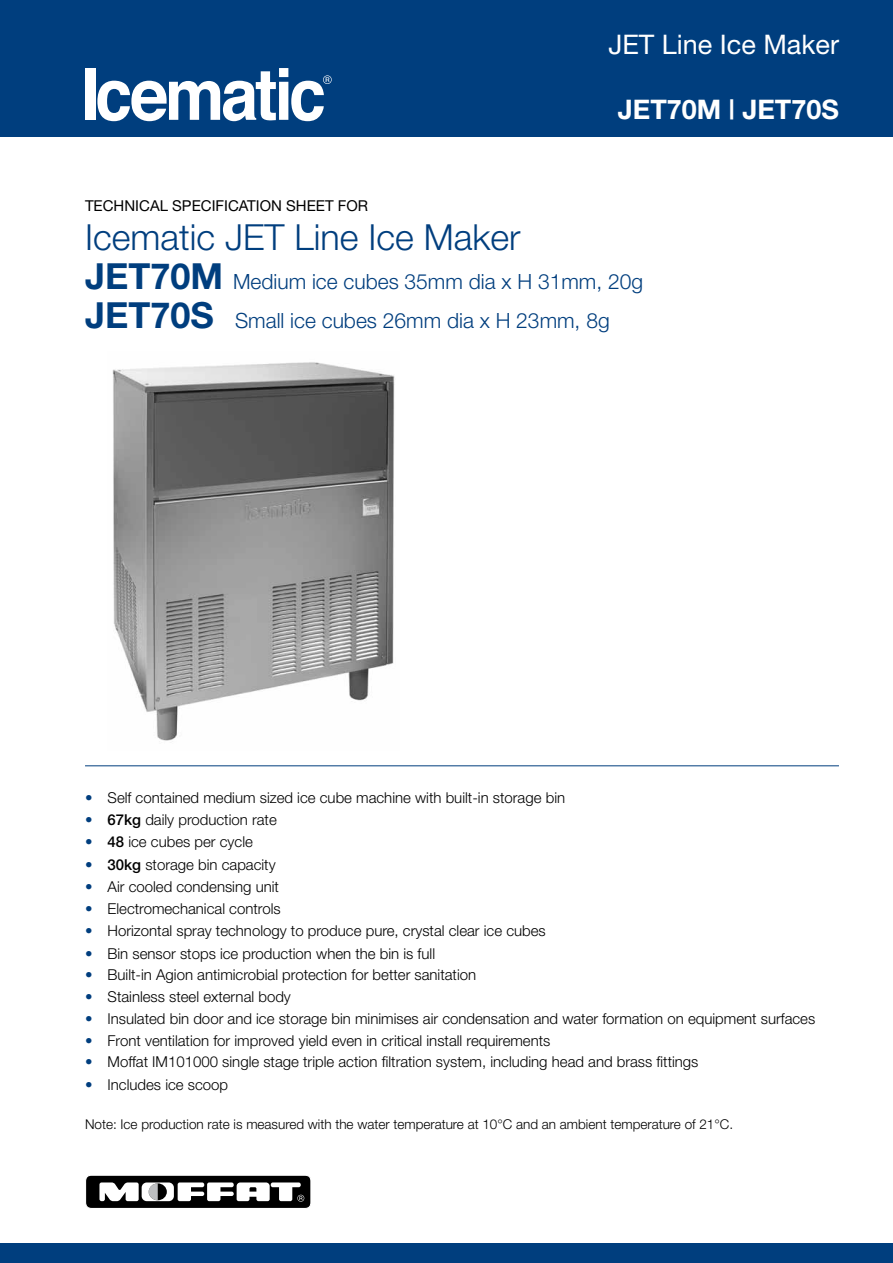
<style>
.page{position:relative;width:893px;height:1263px;background:#fff}
.page>*{position:absolute;margin:0;border:0;box-sizing:border-box;transform-origin:0 0}
.t1{font:300 36px "Helvetica Neue";color:#003e7e}
.t2{font:27px "Helvetica Neue";color:#fff}
.t3{font:700 27px "Helvetica Neue";color:#fff}
.t4{font:300 21px/39px "Helvetica Neue";color:#003e7e}
.t5{font:300 15px "Helvetica Neue";color:#000}
.t6{font:15px "Helvetica Neue";color:#000}
.t7{font:300 13.5px "Helvetica Neue";color:#000}
.s1{font-weight:700;font-size:36px}
.s2{color:#003e7e}
.s3{font-weight:500}
</style>
<div class="page">
<div style="left:0;top:1243px;width:893px;height:20px;background:#003e7e"></div>
<svg style="left:85px;top:1175px;width:226px;height:34px"></svg>
<hr style="left:85px;top:765px;width:754px;height:1px;background:#003e7e">
<div style="left:0;top:0;width:893px;height:136px;background:#003e7e"></div>
<div style="left:85px;top:68px;width:10px;height:52px;background:#fff"></div>
<svg style="left:97px;top:68px;width:235px;height:53px"></svg>
<img style="left:112px;top:362px;width:283px;height:379px">
<h2 class="t2" style="left:608px;top:28px;width:232px">JET Line Ice Maker</h2>
<h2 class="t3" style="left:618px;top:93px;width:223px">JET70M | JET70S</h2>
<p class="t6" style="left:85px;top:197px;width:285px">TECHNICAL SPECIFICATION SHEET FOR</p>
<h1 class="t1" style="left:85px;top:216px;width:437px">Icematic JET Line Ice Maker</h1>
<h3 class="t4" style="left:85px;top:262px;width:560px"><span class="s1">JET70M</span> Medium ice cubes 35mm dia x H 31mm, 20g<br><span class="s1">JET70S</span> Small ice cubes 26mm dia x H 23mm, 8g</h3>
<p class="t5" style="left:85px;top:788px;width:482px"><span class="s2">•</span> Self contained medium sized ice cube machine with built-in storage bin</p>
<p class="t5" style="left:85px;top:810px;width:193px"><span class="s2">•</span> <span class="s3">67kg</span> daily production rate</p>
<p class="t5" style="left:85px;top:833px;width:169px"><span class="s2">•</span> <span class="s3">48</span> ice cubes per cycle</p>
<p class="t5" style="left:85px;top:855px;width:192px"><span class="s2">•</span> <span class="s3">30kg</span> storage bin capacity</p>
<p class="t5" style="left:85px;top:877px;width:195px"><span class="s2">•</span> Air cooled condensing unit</p>
<p class="t5" style="left:85px;top:899px;width:197px"><span class="s2">•</span> Electromechanical controls</p>
<p class="t5" style="left:85px;top:922px;width:462px"><span class="s2">•</span> Horizontal spray technology to produce pure, crystal clear ice cubes</p>
<p class="t5" style="left:85px;top:944px;width:352px"><span class="s2">•</span> Bin sensor stops ice production when the bin is full</p>
<p class="t5" style="left:85px;top:965px;width:393px"><span class="s2">•</span> Built-in Agion antimicrobial protection for better sanitation</p>
<p class="t5" style="left:85px;top:987px;width:207px"><span class="s2">•</span> Stainless steel external body</p>
<p class="t5" style="left:85px;top:1009px;width:732px"><span class="s2">•</span> Insulated bin door and ice storage bin minimises air condensation and water formation on equipment surfaces</p>
<p class="t5" style="left:85px;top:1032px;width:467px"><span class="s2">•</span> Front ventilation for improved yield even in critical install requirements</p>
<p class="t5" style="left:85px;top:1053px;width:615px"><span class="s2">•</span> Moffat IM101000 single stage triple action filtration system, including head and brass fittings</p>
<p class="t5" style="left:85px;top:1075px;width:145px"><span class="s2">•</span> Includes ice scoop</p>
<p class="t7" style="left:85px;top:1115px;width:650px">Note: Ice production rate is measured with the water temperature at 10°C and an ambient temperature of 21°C.</p>
</div>
